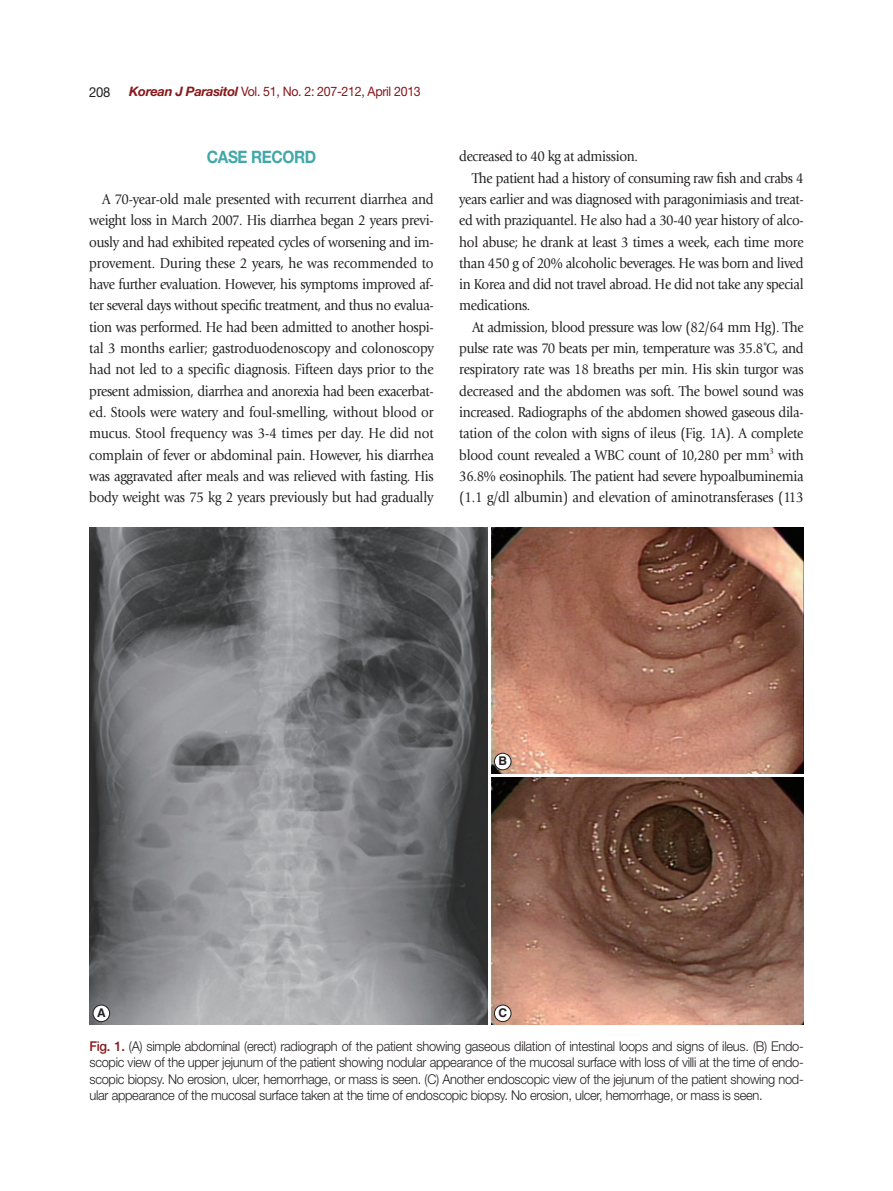
<style>
.page{position:relative;width:893px;height:1191px;background:#fff}
.page>*{position:absolute;margin:0;border:0;box-sizing:border-box;transform-origin:0 0}
.t1{font:700 17.1px "Helvetica Neue LT Std";letter-spacing:-.025em;color:#41a7a9;scale:.9 1}
.t2{font:15px/21.3px "Giovanni Std";letter-spacing:-.025em;color:#231f20;text-align:justify;scale:.9 1}
.t3{font:13.8px "Helvetica Neue LT Std";color:#231f20;scale:.95 1}
.t4{font:300 13.5px/16.2px "Helvetica Neue LT Std";letter-spacing:-.02em;color:#231f20;text-align:justify;scale:.95 1}
.t5{font:13.05px "Helvetica Neue LT Std";letter-spacing:-.025em;color:#88181b;scale:.95 1}
.t6{font:700 12px "Helvetica LT Std";color:#231f20}
.s1{font-weight:700;font-style:italic}
.s2{font-weight:500;color:#88181b}
</style>
<div class="page">
<img style="left:89px;top:527px;width:398px;height:497px">
<img style="left:491px;top:527px;width:313px;height:246px">
<img style="left:491px;top:778px;width:313px;height:246px">
<div style="left:93px;top:1005px;width:17px;height:16px;background:#fff;border-radius:50%"></div>
<div style="left:93px;top:1004px;width:17px;height:17px;border:1px solid #231f20;border-radius:50%"></div>
<div style="left:494px;top:753px;width:17px;height:17px;background:#fff;border-radius:50%"></div>
<div style="left:494px;top:753px;width:17px;height:17px;border:1px solid #231f20;border-radius:50%"></div>
<div style="left:494px;top:1005px;width:17px;height:16px;background:#fff;border-radius:50%"></div>
<div style="left:494px;top:1004px;width:17px;height:17px;border:1px solid #231f20;border-radius:50%"></div>
<p class="t3" style="left:89px;top:83px;width:24px">208</p>
<p class="t5" style="left:129px;top:84px;width:308px"><span class="s1">Korean J Parasitol</span> Vol. 51, No. 2: 207-212, April 2013</p>
<p class="t1" style="left:207px;top:146px;width:123px">CASE RECORD</p>
<p class="t2" style="left:89px;top:188px;width:384px;text-indent:13px">A 70-year-old male presented with recurrent diarrhea and weight loss in March 2007. His diarrhea began 2 years previ&shy;ously and had exhibited repeated cycles of worsening and im&shy;provement. During these 2 years, he was recommended to have further evaluation. However, his symptoms improved af&shy;ter several days without specific treatment, and thus no evalua&shy;tion was performed. He had been admitted to another hospi&shy;tal 3 months earlier; gastroduodenoscopy and colonoscopy had not led to a specific diagnosis. Fifteen days prior to the present admission, diarrhea and anorexia had been exacerbat&shy;ed. Stools were watery and foul-smelling, without blood or mucus. Stool frequency was 3-4 times per day. He did not complain of fever or abdominal pain. However, his diarrhea was aggravated after meals and was relieved with fasting. His body weight was 75 kg 2 years previously but had gradually</p>
<p class="t2" style="left:459px;top:146px;width:200px">decreased to 40 kg at admission.</p>
<p class="t2" style="left:472px;top:167px;width:370px">The patient had a history of consuming raw fish and crabs 4</p>
<p class="t2" style="left:459px;top:188px;width:384px">years earlier and was diagnosed with paragonimiasis and treat-</p>
<p class="t2" style="left:459px;top:210px;width:384px">ed with praziquantel. He also had a 30-40 year history of alco-</p>
<p class="t2" style="left:459px;top:231px;width:384px">hol abuse; he drank at least 3 times a week, each time more</p>
<p class="t2" style="left:459px;top:252px;width:384px">than 450 g of 20% alcoholic beverages. He was born and lived</p>
<p class="t2" style="left:459px;top:274px;width:384px">in Korea and did not travel abroad. He did not take any special</p>
<p class="t2" style="left:459px;top:295px;width:80px">medications.</p>
<p class="t2" style="left:472px;top:316px;width:370px">At admission, blood pressure was low (82/64 mm Hg). The</p>
<p class="t2" style="left:459px;top:338px;width:384px">pulse rate was 70 beats per min, temperature was 35.8˚C, and</p>
<p class="t2" style="left:459px;top:359px;width:384px">respiratory rate was 18 breaths per min. His skin turgor was</p>
<p class="t2" style="left:459px;top:380px;width:384px">decreased and the abdomen was soft. The bowel sound was</p>
<p class="t2" style="left:459px;top:401px;width:384px">increased. Radiographs of the abdomen showed gaseous dila-</p>
<p class="t2" style="left:459px;top:423px;width:384px">tation of the colon with signs of ileus (Fig. 1A). A complete</p>
<p class="t2" style="left:459px;top:444px;width:384px">blood count revealed a WBC count of 10,280 per mm<sup>3</sup> with</p>
<p class="t2" style="left:459px;top:465px;width:384px">36.8% eosinophils. The patient had severe hypoalbuminemia</p>
<p class="t2" style="left:459px;top:487px;width:384px">(1.1 g/dl albumin) and elevation of aminotransferases (113</p>
<p class="t6" style="left:498px;top:754px;width:10px">B</p>
<p class="t6" style="left:498px;top:1005px;width:10px">C</p>
<p class="t4" style="left:89px;top:1038px;width:753px"><span class="s2">Fig. 1.</span> (A) simple abdominal (erect) radiograph of the patient showing gaseous dilation of intestinal loops and signs of ileus. (B) Endo&shy;scopic view of the upper jejunum of the patient showing nodular appearance of the mucosal surface with loss of villi at the time of endo&shy;scopic biopsy. No erosion, ulcer, hemorrhage, or mass is seen. (C) Another endoscopic view of the jejunum of the patient showing nod&shy;ular appearance of the mucosal surface taken at the time of endoscopic biopsy. No erosion, ulcer, hemorrhage, or mass is seen.</p>
<p class="t6" style="left:97px;top:1005px;width:10px">A</p>
</div>
